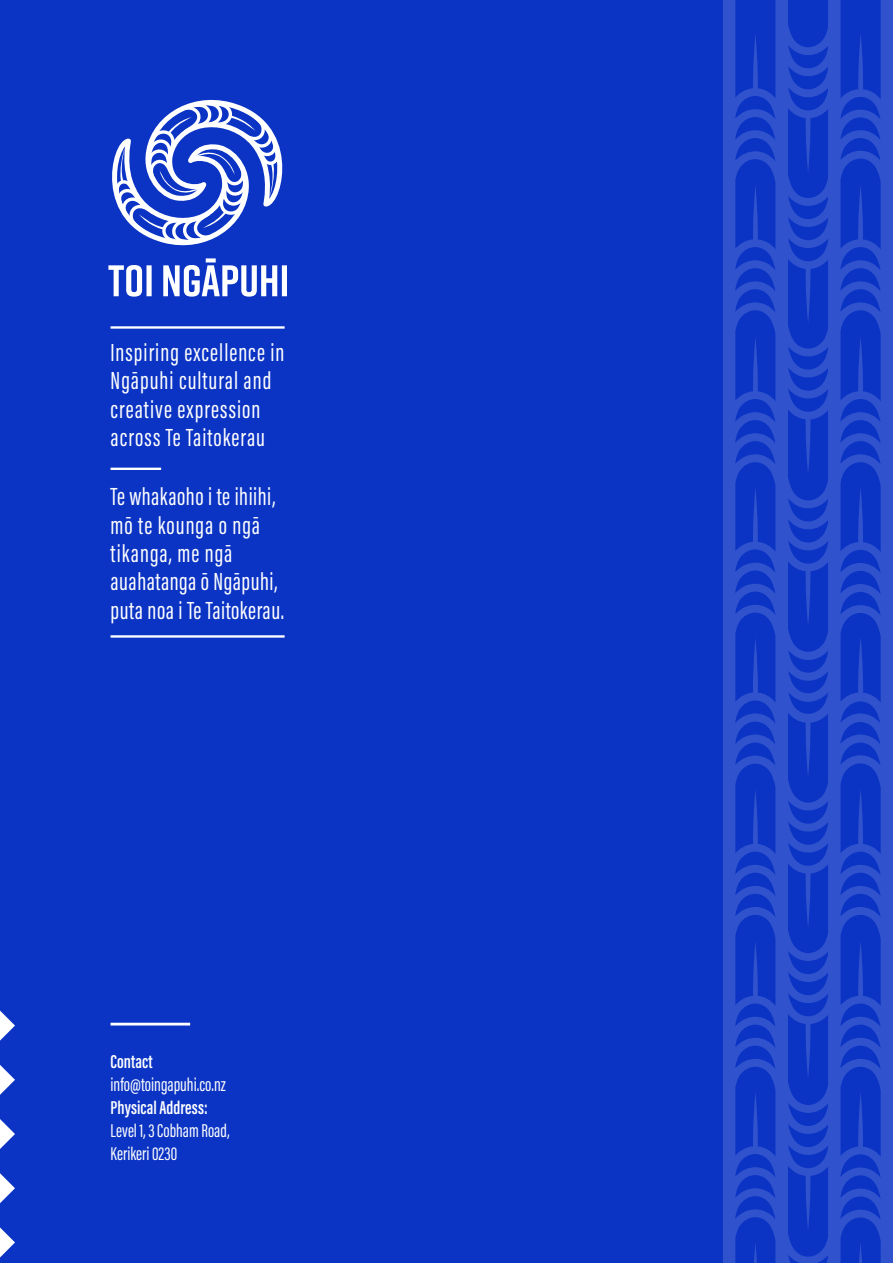
<style>
.page{position:relative;width:893px;height:1263px;background:#0b34c4}
.page>*{position:absolute;margin:0;border:0;box-sizing:border-box;transform-origin:0 0}
.t1{font:25.5px/28.3px "Acumin Pro Extra Cond";letter-spacing:.02em;color:#fff}
.t2{font:25.5px/28.3px "Acumin Pro Extra Cond";letter-spacing:.04em;color:#fff}
.t3{font:19.35px "Acumin Pro Extra Cond";color:#fff}
.t4{font:19.2px/23px "Acumin Pro Extra Cond";color:#fff}
.t5{font:600 19.2px "Acumin Pro Extra Cond";letter-spacing:.005em;color:#fff}
</style>
<div class="page">
<svg style="left:723px;top:0;width:170px;height:1263px"></svg>
<svg style="left:0;top:1227px;width:15px;height:30px"></svg>
<svg style="left:0;top:1173px;width:15px;height:30px"></svg>
<svg style="left:0;top:1119px;width:15px;height:30px"></svg>
<svg style="left:0;top:1065px;width:15px;height:30px"></svg>
<svg style="left:0;top:1010px;width:15px;height:30px"></svg>
<hr style="left:111px;top:326px;width:174px;height:3px;background:#fff">
<hr style="left:111px;top:635px;width:174px;height:3px;background:#fff">
<hr style="left:111px;top:468px;width:50px;height:2px;background:#fff">
<svg style="left:108px;top:99px;width:179px;height:198px"></svg>
<hr style="left:111px;top:1023px;width:79px;height:2px;background:#fff">
<p class="t2" style="left:111px;top:338px;width:175px">Inspiring excellence in<br>Ngāpuhi cultural and creative expression across Te Taitokerau</p>
<p class="t1" style="left:111px;top:483px;width:175px">Te whakaoho i te ihiihi, mō te kounga o ngā tikanga, me ngā auahatanga ō Ngāpuhi, puta noa i Te Taitokerau.</p>
<p class="t5" style="left:111px;top:1050px;width:44px">Contact</p>
<p class="t3" style="left:111px;top:1073px;width:117px">info@toingapuhi.co.nz</p>
<p class="t5" style="left:111px;top:1096px;width:99px">Physical Address:</p>
<p class="t4" style="left:111px;top:1119px;width:121px">Level 1, 3 Cobham Road,<br>Kerikeri 0230</p>
</div>
